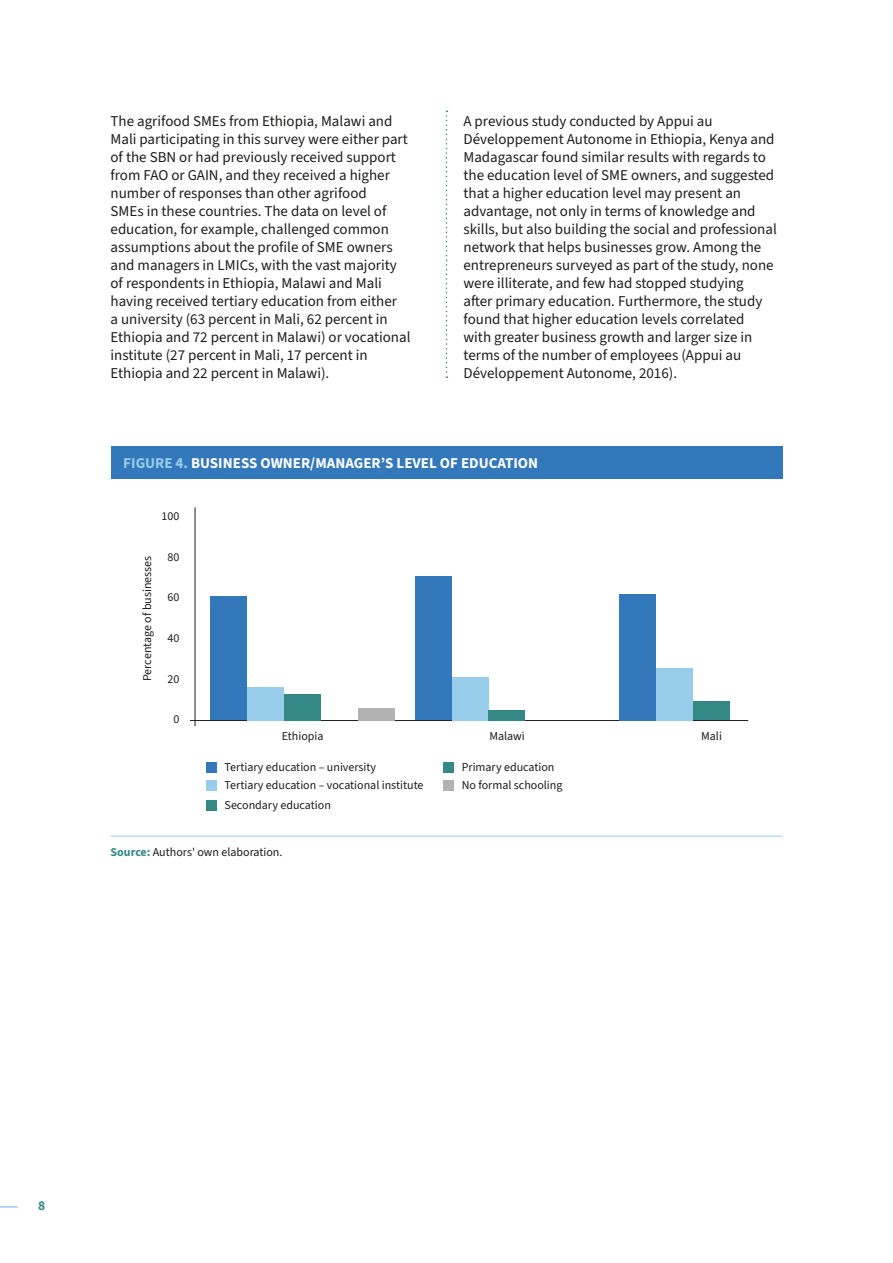
<style>
.page{position:relative;width:893px;height:1263px;background:#fff}
.page>*{position:absolute;margin:0;border:0;box-sizing:border-box;transform-origin:0 0}
.t1{font:15px/18px "Source Sans 3";color:#1d1d1b}
.t2{font:700 15px "Source Sans 3";color:#fff}
.t3{font:700 13.5px "Source Sans 3";color:#348885}
.t4{font:12px "Source Sans 3";color:#1d1d1b}
.s1{color:#98cceb}
.s2{font-weight:700;color:#348885}
</style>
<div class="page">
<svg style="left:0;top:1206px;width:18px;height:1px"></svg>
<svg style="left:446px;top:111px;width:1px;height:267px"></svg>
<div style="left:111px;top:447px;width:671px;height:32px;background:#3478bc"></div>
<hr style="left:111px;top:836px;width:671px;height:1px;background:#98cceb">
<hr style="left:190px;top:720px;width:558px;height:1px;background:#1d1d1b">
<hr style="left:195px;top:507px;width:1px;height:219px;background:#1d1d1b">
<div style="left:206px;top:762px;width:10px;height:10px;background:#3478bc"></div>
<div style="left:443px;top:762px;width:11px;height:10px;background:#348885"></div>
<div style="left:206px;top:780px;width:10px;height:11px;background:#98cceb"></div>
<div style="left:443px;top:780px;width:11px;height:11px;background:#b3b2b2"></div>
<div style="left:206px;top:800px;width:10px;height:11px;background:#348885"></div>
<div style="left:211px;top:596px;width:36px;height:124px;background:#3478bc"></div>
<div style="left:415px;top:576px;width:37px;height:144px;background:#3478bc"></div>
<div style="left:620px;top:594px;width:36px;height:126px;background:#3478bc"></div>
<div style="left:247px;top:687px;width:37px;height:33px;background:#98cceb"></div>
<div style="left:452px;top:677px;width:37px;height:43px;background:#98cceb"></div>
<div style="left:656px;top:668px;width:37px;height:52px;background:#98cceb"></div>
<div style="left:284px;top:694px;width:37px;height:26px;background:#348885"></div>
<div style="left:489px;top:710px;width:36px;height:10px;background:#348885"></div>
<div style="left:693px;top:701px;width:37px;height:19px;background:#348885"></div>
<div style="left:358px;top:708px;width:36px;height:12px;background:#b3b2b2"></div>
<p class="t1" style="left:111px;top:112px;width:301px">The agrifood SMEs from Ethiopia, Malawi and Mali participating in this survey were either part of the SBN or had previously received support from FAO or GAIN, and they received a higher number of responses than other agrifood<br>SMEs in these countries. The data on level of education, for example, challenged common assumptions about the profile of SME owners and managers in LMICs, with the vast majority of respondents in Ethiopia, Malawi and Mali having received tertiary education from either<br>a university (63 percent in Mali, 62 percent in Ethiopia and 72 percent in Malawi) or vocational institute (27 percent in Mali, 17 percent in Ethiopia and 22 percent in Malawi).</p>
<p class="t1" style="left:463px;top:112px;width:315px">A previous study conducted by Appui au Développement Autonome in Ethiopia, Kenya and Madagascar found similar results with regards to the education level of SME owners, and suggested that a higher education level may present an advantage, not only in terms of knowledge and skills, but also building the social and professional network that helps businesses grow. Among the entrepreneurs surveyed as part of the study, none were illiterate, and few had stopped studying<br>after primary education. Furthermore, the study found that higher education levels correlated<br>with greater business growth and larger size in terms of the number of employees (Appui au Développement Autonome, 2016).</p>
<p class="t2" style="left:123px;top:453px;width:416px"><span class="s1">FIGURE 4.</span> BUSINESS OWNER/MANAGER’S LEVEL OF EDUCATION</p>
<p class="t4" style="left:162px;top:509px;width:19px">100</p>
<p class="t4" style="left:140px;top:681px;width:127px;rotate:-90deg">Percentage of businesses</p>
<p class="t4" style="left:168px;top:549px;width:13px">80</p>
<p class="t4" style="left:168px;top:590px;width:13px">60</p>
<p class="t4" style="left:168px;top:630px;width:13px">40</p>
<p class="t4" style="left:168px;top:671px;width:13px">20</p>
<p class="t4" style="left:174px;top:712px;width:7px">0</p>
<p class="t4" style="left:282px;top:728px;width:43px">Ethiopia</p>
<p class="t4" style="left:489px;top:728px;width:37px">Malawi</p>
<p class="t4" style="left:701px;top:728px;width:22px">Mali</p>
<p class="t4" style="left:225px;top:759px;width:153px">Tertiary education – university</p>
<p class="t4" style="left:462px;top:759px;width:94px">Primary education</p>
<p class="t4" style="left:225px;top:778px;width:200px">Tertiary education – vocational institute</p>
<p class="t4" style="left:462px;top:778px;width:102px">No formal schooling</p>
<p class="t4" style="left:225px;top:798px;width:108px">Secondary education</p>
<p class="t4" style="left:111px;top:845px;width:173px"><span class="s2">Source:</span> Authors' own elaboration.</p>
<p class="t3" style="left:38px;top:1197px;width:9px">8</p>
</div>
